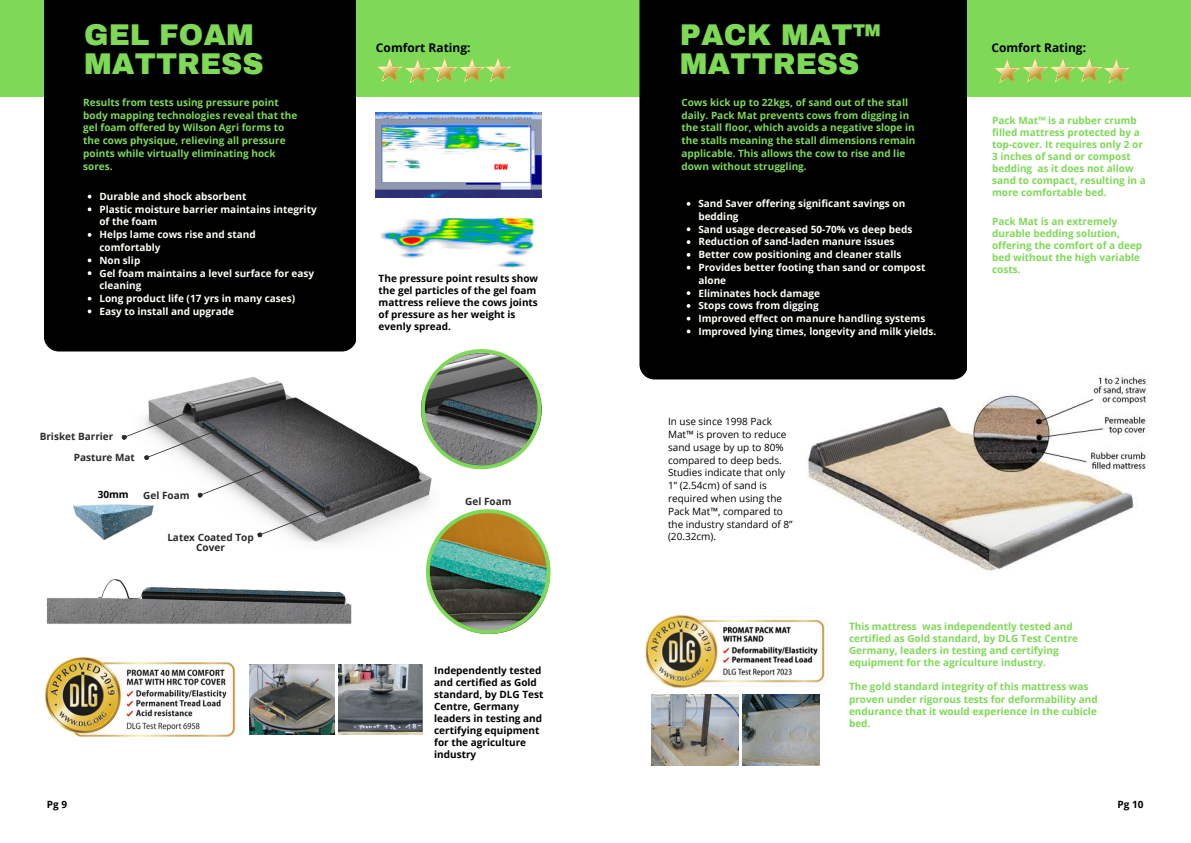
<style>
.page{position:relative;width:1191px;height:843px;background:#fff}
.page>*{position:absolute;margin:0;border:0;box-sizing:border-box;transform-origin:0 0}
.t1{font:900 29.4px/29.2px "Archivo";color:#7ed957}
.t2{font:15.4px "Open Sans";color:#000}
.t3{font:700 12px "Open Sans";color:#000}
.t4{font:700 10px/12px "Open Sans";color:#7ed957}
.t5{font:700 10px/12.8px "Open Sans";color:#fffff8}
.t6{font:700 10px/12px "Open Sans";color:#000}
.t7{font:10px/12.8px "Open Sans";color:#000}
.t8{font:700 10px/9.8px "Open Sans";color:#292a2a;text-align:center}
</style>
<div class="page">
<img style="left:46px;top:579px;width:306px;height:45px">
<img style="left:148px;top:376px;width:284px;height:167px">
<svg style="left:257px;top:505px;width:74px;height:32px"></svg>
<img style="left:73px;top:502px;width:81px;height:38px">
<svg style="left:121px;top:407px;width:150px;height:91px"></svg>
<img style="left:798px;top:375px;width:350px;height:196px">
<img style="left:645px;top:614px;width:182px;height:74px">
<div style="left:0;top:0;width:1190px;height:96px;background:#7ed957"></div>
<div style="left:44px;top:0;width:312px;height:351px;background:#000"></div>
<div style="left:639px;top:0;width:328px;height:379px;background:#000"></div>
<img style="left:651px;top:694px;width:87px;height:71px">
<img style="left:742px;top:694px;width:77px;height:71px">
<img style="left:250px;top:664px;width:84px;height:70px">
<img style="left:338px;top:664px;width:84px;height:70px">
<img style="left:45px;top:657px;width:191px;height:80px">
<img style="left:375px;top:112px;width:166px;height:85px">
<img style="left:380px;top:218px;width:154px;height:50px">
<svg style="left:88px;top:207px;width:3px;height:4px"></svg>
<svg style="left:88px;top:233px;width:3px;height:4px"></svg>
<svg style="left:88px;top:258px;width:3px;height:4px"></svg>
<svg style="left:88px;top:271px;width:3px;height:4px"></svg>
<svg style="left:88px;top:309px;width:3px;height:4px"></svg>
<svg style="left:686px;top:202px;width:4px;height:4px"></svg>
<svg style="left:686px;top:227px;width:4px;height:4px"></svg>
<svg style="left:686px;top:240px;width:4px;height:4px"></svg>
<svg style="left:686px;top:253px;width:4px;height:4px"></svg>
<svg style="left:686px;top:266px;width:4px;height:3px"></svg>
<svg style="left:686px;top:291px;width:4px;height:4px"></svg>
<svg style="left:686px;top:304px;width:4px;height:4px"></svg>
<svg style="left:686px;top:317px;width:4px;height:3px"></svg>
<svg style="left:686px;top:329px;width:4px;height:4px"></svg>
<svg style="left:376px;top:57px;width:136px;height:27px"></svg>
<svg style="left:994px;top:57px;width:136px;height:27px"></svg>
<svg style="left:421px;top:349px;width:120px;height:120px"></svg>
<img style="left:426px;top:509px;width:124px;height:124px">
<h1 class="t1" style="left:84px;top:21px;width:181px">GEL FOAM<br>MATTRESS</h1>
<h1 class="t1" style="left:679px;top:21px;width:202px">PACK MAT™<br>MATTRESS</h1>
<h2 class="t2" style="left:721px;top:35px;width:14px">®</h2>
<p class="t3" style="left:376px;top:39px;width:96px">Comfort Rating:</p>
<p class="t3" style="left:991px;top:39px;width:96px">Comfort Rating:</p>
<p class="t4" style="left:83px;top:95px;width:216px;line-height:12.8px">Results from tests using pressure point body mapping technologies reveal that the gel foam offered by Wilson Agri forms to the cows physique, relieving all pressure points while virtually eliminating hock sores.</p>
<p class="t5" style="left:99px;top:190px;width:219px">Durable and shock absorbent<br>Plastic moisture barrier maintains integrity of the foam<br>Helps lame cows rise and stand comfortably<br>Non slip<br>Gel foam maintains a level surface for easy cleaning<br>Long product life (17 yrs in many cases)<br>Easy to install and upgrade</p>
<p class="t8" style="left:40px;top:431px;width:75px">Brisket Barrier</p>
<p class="t8" style="left:74px;top:452px;width:63px">Pasture Mat</p>
<p class="t6" style="left:98px;top:488px;width:33px">30mm</p>
<p class="t8" style="left:143px;top:490px;width:48px">Gel Foam</p>
<p class="t8" style="left:167px;top:532px;width:88px">Latex Coated Top<br>Cover</p>
<p class="t6" style="left:378px;top:272px;width:161px">The pressure point results show the gel particles of the gel foam mattress relieve the cows joints of pressure as her weight is evenly spread.</p>
<p class="t8" style="left:465px;top:496px;width:48px">Gel Foam</p>
<p class="t6" style="left:434px;top:663px;width:111px">Independently tested and certified as Gold standard, by DLG Test<br>Centre, Germany leaders in testing and certifying equipment for the agriculture industry</p>
<p class="t4" style="left:681px;top:95px;width:235px;line-height:12.8px">Cows kick up to 22kgs, of sand out of the stall daily. Pack Mat prevents cows from digging in the stall floor, which avoids a negative slope in the stalls meaning the stall dimensions remain applicable. This allows the cow to rise and lie down without struggling.</p>
<p class="t5" style="left:698px;top:197px;width:239px">Sand Saver offering significant savings on bedding<br>Sand usage decreased 50-70% vs deep beds Reduction of sand-laden manure issues<br>Better cow positioning and cleaner stalls Provides better footing than sand or compost alone<br>Eliminates hock damage<br>Stops cows from digging<br>Improved effect on manure handling systems Improved lying times, longevity and milk yields.</p>
<p class="t7" style="left:668px;top:415px;width:126px">In use since 1998 Pack<br>Mat™ is proven to reduce sand usage by up to 80% compared to deep beds.<br>Studies indicate that only<br>1” (2.54cm) of sand is required when using the<br>Pack Mat™, compared to the industry standard of 8” (20.32cm).</p>
<p class="t4" style="left:991px;top:114px;width:155px">Pack Mat™ is a rubber crumb filled mattress protected by a top-cover. It requires only 2 or<br>3 inches of sand or compost bedding as it does not allow sand to compact, resulting in a more comfortable bed.</p>
<p class="t4" style="left:991px;top:215px;width:152px">Pack Mat is an extremely durable bedding solution, offering the comfort of a deep bed without the high variable costs.</p>
<p class="t4" style="left:848px;top:620px;width:231px">This mattress was independently tested and certified as Gold standard, by DLG Test Centre Germany, leaders in testing and certifying equipment for the agriculture industry.</p>
<p class="t4" style="left:848px;top:680px;width:250px">The gold standard integrity of this mattress was proven under rigorous tests for deformability and endurance that it would experience in the cubicle bed.</p>
<p class="t6" style="left:47px;top:798px;width:22px">Pg 9</p>
<p class="t6" style="left:1117px;top:798px;width:27px">Pg 10</p>
</div>
